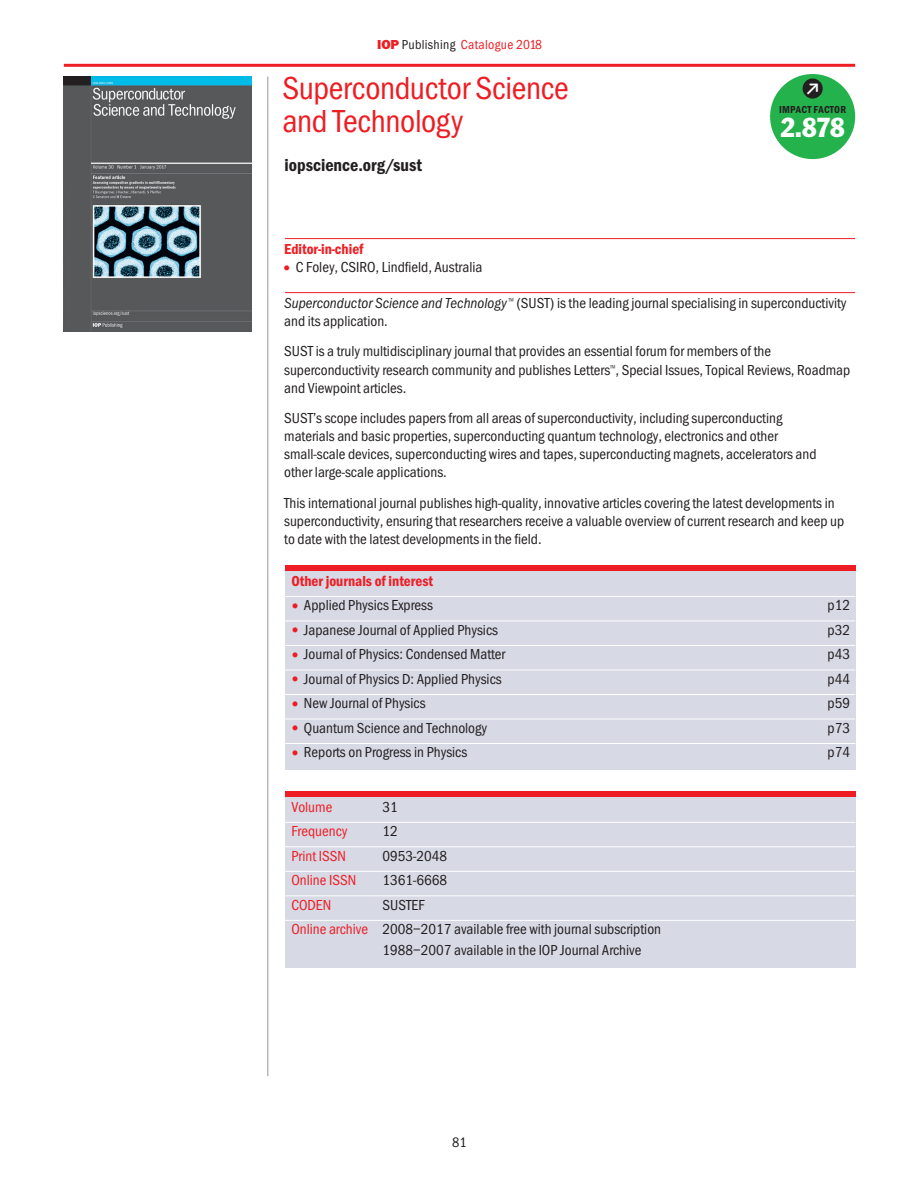
<style>
.page{position:relative;width:919px;height:1191px;background:#fff}
.page>*{position:absolute;margin:0;border:0;box-sizing:border-box;transform-origin:0 0}
.t1{font:33px/33px "Franklin Got Cd Io P";letter-spacing:-.015em;color:#ee1d23}
.t2{font:condensed 27px "Franklin Gothic";color:#fff}
.t3{font:600 18px "Franklin Got Cd Io P";color:#231f20}
.t4{font:16.95px "Info Disp Semibold Roman Exp";color:#fff}
.t5{font:15px/18px "Franklin Got Cd Io P";color:#231f20}
.t6{font:15px "Franklin Got Cd Io P";color:#ee1d23}
.t7{font:600 15px "Franklin Got Cd Io P";color:#ee1d23}
.t8{font:14.25px "Franklin Got Cd Io P";color:#231f20}
.t9{font:13.5px "Franklin Got Cd Io P";letter-spacing:.025em;color:#ee1d23}
.t10{font:600 10.5px "Franklin Got Cd Io P";letter-spacing:.02em;color:#231f20}
.s1{font-family:"Franklin Got Md Io P";font-weight:800}
.s2{color:#231f20}
.s3{font-size:18px;color:#ee1d23}
.s4{font-style:italic}
.s5{color:#ee1d23}
</style>
<div class="page">
<hr style="left:64px;top:64px;width:791px;height:3px;background:#ee1d23">
<hr style="left:267px;top:77px;width:1px;height:999px;background:#939598">
<img style="left:64px;top:77px;width:187px;height:255px">
<div style="left:285px;top:566px;width:570px;height:204px;background:#d7d9e5"></div>
<div style="left:285px;top:566px;width:570px;height:5px;background:#ee1d23"></div>
<hr style="left:285px;top:596px;width:570px;height:1px;background:#fff">
<hr style="left:285px;top:620px;width:570px;height:1px;background:#fff">
<hr style="left:285px;top:645px;width:570px;height:1px;background:#fff">
<hr style="left:285px;top:669px;width:570px;height:1px;background:#fff">
<hr style="left:285px;top:694px;width:570px;height:1px;background:#fff">
<hr style="left:285px;top:718px;width:570px;height:1px;background:#fff">
<hr style="left:285px;top:743px;width:570px;height:1px;background:#fff">
<div style="left:285px;top:791px;width:570px;height:176px;background:#d7d9e5"></div>
<div style="left:285px;top:791px;width:570px;height:5px;background:#ee1d23"></div>
<hr style="left:285px;top:822px;width:570px;height:1px;background:#fff">
<hr style="left:285px;top:846px;width:570px;height:1px;background:#fff">
<hr style="left:285px;top:871px;width:570px;height:1px;background:#fff">
<hr style="left:285px;top:895px;width:570px;height:1px;background:#fff">
<hr style="left:285px;top:920px;width:570px;height:1px;background:#fff">
<hr style="left:285px;top:238px;width:570px;height:1px;background:#ee1d23">
<hr style="left:285px;top:292px;width:570px;height:1px;background:#ee1d23">
<div style="left:770px;top:74px;width:85px;height:85px;background:#23b24b;border-radius:50%"></div>
<div style="left:802px;top:78px;width:20px;height:21px;background:#231f20;border-radius:50%"></div>
<p class="t9" style="left:377px;top:37px;width:166px"><span class="s1">IOP</span> <span class="s2">Publishing</span> Catalogue 2018</p>
<h1 class="t1" style="left:282px;top:72px;width:288px">Superconductor Science and Technology</h1>
<p class="t3" style="left:284px;top:155px;width:139px">iopscience.org/sust</p>
<p class="t4" style="left:806px;top:80px;width:14px">S</p>
<p class="t10" style="left:779px;top:103px;width:69px">IMPACT FACTOR</p>
<h2 class="t2" style="left:780px;top:110px;width:66px">2.878</h2>
<p class="t7" style="left:284px;top:240px;width:81px">Editor-in-chief</p>
<p class="t5" style="left:281px;top:258px;width:203px"><span class="s3">•</span> C Foley, CSIRO, Lindfield, Australia</p>
<p class="t5" style="left:284px;top:294px;width:564px"><span class="s4">Superconductor Science and Technology</span> <sup>™</sup> (SUST) is the leading journal specialising in superconductivity and its application.</p>
<p class="t5" style="left:284px;top:343px;width:567px">SUST is a truly multidisciplinary journal that provides an essential forum for members of the superconductivity research community and publishes Letters<sup>™</sup>, Special Issues, Topical Reviews, Roadmap and Viewpoint articles.</p>
<p class="t5" style="left:284px;top:409px;width:534px">SUST’s scope includes papers from all areas of superconductivity, including superconducting materials and basic properties, superconducting quantum technology, electronics and other small-scale devices, superconducting wires and tapes, superconducting magnets, accelerators and other large-scale applications.</p>
<p class="t5" style="left:284px;top:494px;width:561px">This international journal publishes high-quality, innovative articles covering the latest developments in superconductivity, ensuring that researchers receive a valuable overview of current research and keep up to date with the latest developments in the field.</p>
<p class="t7" style="left:291px;top:572px;width:143px">Other journals of interest</p>
<p class="t5" style="left:289px;top:596px;width:145px"><span class="s3">•</span> Applied Physics Express</p>
<p class="t5" style="left:827px;top:596px;width:24px">p12</p>
<p class="t5" style="left:289px;top:621px;width:210px"><span class="s3">•</span> Japanese Journal of Applied Physics</p>
<p class="t5" style="left:827px;top:621px;width:24px">p32</p>
<p class="t5" style="left:289px;top:645px;width:218px"><span class="s3">•</span> Journal of Physics: Condensed Matter</p>
<p class="t5" style="left:827px;top:645px;width:24px">p43</p>
<p class="t5" style="left:289px;top:670px;width:214px"><span class="s3">•</span> Journal of Physics D: Applied Physics</p>
<p class="t5" style="left:827px;top:670px;width:24px">p44</p>
<p class="t5" style="left:289px;top:694px;width:138px"><span class="s3">•</span> New Journal of Physics</p>
<p class="t5" style="left:827px;top:694px;width:24px">p59</p>
<p class="t5" style="left:289px;top:719px;width:199px"><span class="s3">•</span> Quantum Science and Technology</p>
<p class="t5" style="left:827px;top:719px;width:24px">p73</p>
<p class="t5" style="left:289px;top:743px;width:179px"><span class="s3">•</span> Reports on Progress in Physics</p>
<p class="t5" style="left:827px;top:743px;width:24px">p74</p>
<p class="t6" style="left:291px;top:798px;width:42px">Volume</p>
<p class="t5" style="left:382px;top:798px;width:17px">31</p>
<p class="t6" style="left:291px;top:823px;width:57px">Frequency</p>
<p class="t5" style="left:382px;top:822px;width:17px">12</p>
<p class="t6" style="left:291px;top:847px;width:56px">Print ISSN</p>
<p class="t5" style="left:382px;top:847px;width:66px">0953-2048</p>
<p class="t6" style="left:291px;top:872px;width:66px">Online ISSN</p>
<p class="t5" style="left:382px;top:871px;width:66px">1361-6668</p>
<p class="t6" style="left:291px;top:896px;width:41px">CODEN</p>
<p class="t5" style="left:291px;top:892px;width:371px;line-height:24.5px;text-indent:91px">SUSTEF<br><span class="s5">Online archive</span> 2008–2017 available free with journal subscription</p>
<p class="t5" style="left:382px;top:940px;width:260px">1988–2007 available in the IOP Journal Archive</p>
<p class="t8" style="left:452px;top:1134px;width:16px">81</p>
</div>
